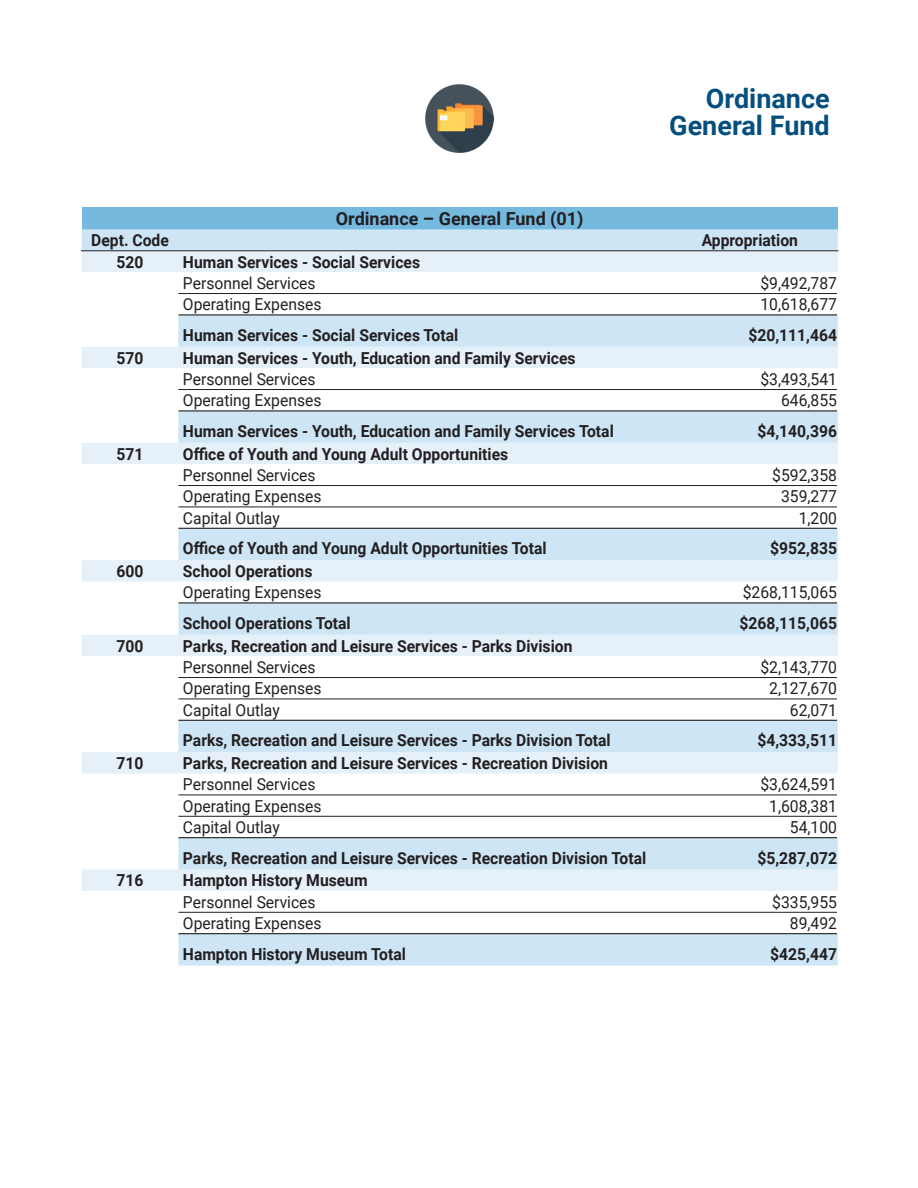
<style>
.page{position:relative;width:918px;height:1188px;background:#fff}
.page>*{position:absolute;margin:0;border:0;box-sizing:border-box;transform-origin:0 0}
.Page_Heading{font:700 27px/27px "Roboto";color:#044f7e;text-align:right}
.t1{font:700 18px "Roboto";color:#231f20}
.Table_Text_11{font:700 16.5px "Roboto";color:#231f20;scale:.95 1}
.Table_Text_11-2{font:16.5px "Roboto";color:#231f20;scale:.95 1}
.Table_Numbers_11_Rig{font:16.5px "Roboto";color:#231f20;scale:.95 1}
.Table_Numbers_11_Rig-2{font:700 16.5px "Roboto";color:#231f20;scale:.95 1}
.Table_Numbers_11_Cen{font:700 16.5px "Roboto";color:#231f20;scale:.95 1}
</style>
<div class="page">
<img style="left:426px;top:84px;width:68px;height:68px">
<div style="left:82px;top:207px;width:756px;height:22px;background:#76b9df"></div>
<div style="left:82px;top:229px;width:756px;height:21px;background:#cde5f4"></div>
<svg style="left:82px;top:251px;width:756px;height:640px"></svg>
<svg style="left:178px;top:315px;width:660px;height:651px"></svg>
<hr style="left:81px;top:250px;width:97px;height:1px;background:#231f20">
<hr style="left:178px;top:250px;width:484px;height:1px;background:#231f20">
<hr style="left:662px;top:250px;width:176px;height:1px;background:#231f20">
<hr style="left:178px;top:293px;width:484px;height:1px;background:#231f20">
<hr style="left:662px;top:293px;width:175px;height:1px;background:#231f20">
<hr style="left:178px;top:389px;width:484px;height:1px;background:#231f20">
<hr style="left:662px;top:389px;width:175px;height:1px;background:#231f20">
<hr style="left:178px;top:485px;width:484px;height:1px;background:#231f20">
<hr style="left:662px;top:485px;width:175px;height:1px;background:#231f20">
<hr style="left:178px;top:507px;width:484px;height:1px;background:#231f20">
<hr style="left:662px;top:507px;width:175px;height:1px;background:#231f20">
<hr style="left:178px;top:677px;width:484px;height:1px;background:#231f20">
<hr style="left:662px;top:677px;width:175px;height:1px;background:#231f20">
<hr style="left:178px;top:699px;width:484px;height:1px;background:#231f20">
<hr style="left:662px;top:699px;width:175px;height:1px;background:#231f20">
<hr style="left:178px;top:795px;width:484px;height:1px;background:#231f20">
<hr style="left:662px;top:795px;width:175px;height:1px;background:#231f20">
<hr style="left:178px;top:816px;width:484px;height:1px;background:#231f20">
<hr style="left:662px;top:816px;width:175px;height:1px;background:#231f20">
<hr style="left:178px;top:912px;width:484px;height:1px;background:#231f20">
<hr style="left:662px;top:912px;width:175px;height:1px;background:#231f20">
<hr style="left:178px;top:314px;width:484px;height:1px;background:#231f20">
<hr style="left:662px;top:314px;width:175px;height:1px;background:#231f20">
<hr style="left:178px;top:410px;width:484px;height:1px;background:#231f20">
<hr style="left:662px;top:410px;width:175px;height:1px;background:#231f20">
<hr style="left:178px;top:528px;width:484px;height:1px;background:#231f20">
<hr style="left:662px;top:528px;width:175px;height:1px;background:#231f20">
<hr style="left:178px;top:602px;width:484px;height:1px;background:#231f20">
<hr style="left:662px;top:602px;width:175px;height:1px;background:#231f20">
<hr style="left:178px;top:720px;width:484px;height:1px;background:#231f20">
<hr style="left:662px;top:720px;width:175px;height:1px;background:#231f20">
<hr style="left:178px;top:837px;width:484px;height:1px;background:#231f20">
<hr style="left:662px;top:837px;width:175px;height:1px;background:#231f20">
<hr style="left:178px;top:933px;width:484px;height:1px;background:#231f20">
<hr style="left:662px;top:933px;width:175px;height:1px;background:#231f20">
<p class="t1" style="left:336px;top:206px;width:249px">Ordinance – General Fund (01)</p>
<p class="Page_Heading" style="left:669px;top:84px;width:162px">Ordinance<br>General Fund</p>
<p class="Table_Numbers_11_Cen" style="left:91px;top:229px;width:83px">Dept. Code</p>
<p class="Table_Numbers_11_Cen" style="left:702px;top:229px;width:103px">Appropriation</p>
<p class="Table_Numbers_11_Cen" style="left:117px;top:250px;width:30px">520</p>
<p class="Table_Text_11" style="left:183px;top:250px;width:251px">Human Services - Social Services</p>
<p class="Table_Text_11-2" style="left:183px;top:272px;width:141px">Personnel Services</p>
<p class="Table_Numbers_11_Rig" style="left:760px;top:272px;width:82px">$9,492,787</p>
<p class="Table_Text_11-2" style="left:183px;top:293px;width:147px">Operating Expenses</p>
<p class="Table_Numbers_11_Rig" style="left:760px;top:293px;width:82px">10,618,677</p>
<p class="Table_Text_11" style="left:183px;top:323px;width:291px">Human Services - Social Services Total</p>
<p class="Table_Numbers_11_Rig-2" style="left:748px;top:323px;width:95px">$20,111,464</p>
<p class="Table_Numbers_11_Cen" style="left:117px;top:346px;width:30px">570</p>
<p class="Table_Text_11" style="left:183px;top:346px;width:415px">Human Services - Youth, Education and Family Services</p>
<p class="Table_Text_11-2" style="left:183px;top:368px;width:141px">Personnel Services</p>
<p class="Table_Numbers_11_Rig" style="left:760px;top:368px;width:82px">$3,493,541</p>
<p class="Table_Text_11-2" style="left:183px;top:389px;width:147px">Operating Expenses</p>
<p class="Table_Numbers_11_Rig" style="left:781px;top:389px;width:60px">646,855</p>
<p class="Table_Text_11" style="left:183px;top:419px;width:455px">Human Services - Youth, Education and Family Services Total</p>
<p class="Table_Numbers_11_Rig-2" style="left:757px;top:419px;width:85px">$4,140,396</p>
<p class="Table_Numbers_11_Cen" style="left:117px;top:442px;width:30px">571</p>
<p class="Table_Text_11" style="left:183px;top:442px;width:344px">Office of Youth and Young Adult Opportunities</p>
<p class="Table_Text_11-2" style="left:183px;top:464px;width:141px">Personnel Services</p>
<p class="Table_Numbers_11_Rig" style="left:772px;top:464px;width:70px">$592,358</p>
<p class="Table_Text_11-2" style="left:183px;top:485px;width:147px">Operating Expenses</p>
<p class="Table_Numbers_11_Rig" style="left:781px;top:485px;width:60px">359,277</p>
<p class="Table_Text_11-2" style="left:183px;top:506px;width:103px">Capital Outlay</p>
<p class="Table_Numbers_11_Rig" style="left:799px;top:506px;width:42px">1,200</p>
<p class="Table_Text_11" style="left:183px;top:537px;width:384px">Office of Youth and Young Adult Opportunities Total</p>
<p class="Table_Numbers_11_Rig-2" style="left:770px;top:537px;width:72px">$952,835</p>
<p class="Table_Numbers_11_Cen" style="left:117px;top:560px;width:30px">600</p>
<p class="Table_Text_11" style="left:183px;top:560px;width:138px">School Operations</p>
<p class="Table_Text_11-2" style="left:183px;top:581px;width:147px">Operating Expenses</p>
<p class="Table_Numbers_11_Rig" style="left:743px;top:581px;width:101px">$268,115,065</p>
<p class="Table_Text_11" style="left:183px;top:611px;width:178px">School Operations Total</p>
<p class="Table_Numbers_11_Rig-2" style="left:739px;top:611px;width:104px">$268,115,065</p>
<p class="Table_Numbers_11_Cen" style="left:117px;top:634px;width:30px">700</p>
<p class="Table_Text_11" style="left:183px;top:634px;width:412px">Parks, Recreation and Leisure Services - Parks Division</p>
<p class="Table_Text_11-2" style="left:183px;top:656px;width:141px">Personnel Services</p>
<p class="Table_Numbers_11_Rig" style="left:760px;top:656px;width:82px">$2,143,770</p>
<p class="Table_Text_11-2" style="left:183px;top:677px;width:147px">Operating Expenses</p>
<p class="Table_Numbers_11_Rig" style="left:769px;top:677px;width:73px">2,127,670</p>
<p class="Table_Text_11-2" style="left:183px;top:698px;width:103px">Capital Outlay</p>
<p class="Table_Numbers_11_Rig" style="left:790px;top:698px;width:51px">62,071</p>
<p class="Table_Text_11" style="left:183px;top:729px;width:452px">Parks, Recreation and Leisure Services - Parks Division Total</p>
<p class="Table_Numbers_11_Rig-2" style="left:757px;top:729px;width:85px">$4,333,511</p>
<p class="Table_Numbers_11_Cen" style="left:117px;top:752px;width:30px">710</p>
<p class="Table_Text_11" style="left:183px;top:752px;width:449px">Parks, Recreation and Leisure Services - Recreation Division</p>
<p class="Table_Text_11-2" style="left:183px;top:773px;width:141px">Personnel Services</p>
<p class="Table_Numbers_11_Rig" style="left:760px;top:773px;width:82px">$3,624,591</p>
<p class="Table_Text_11-2" style="left:183px;top:794px;width:147px">Operating Expenses</p>
<p class="Table_Numbers_11_Rig" style="left:769px;top:794px;width:73px">1,608,381</p>
<p class="Table_Text_11-2" style="left:183px;top:816px;width:103px">Capital Outlay</p>
<p class="Table_Numbers_11_Rig" style="left:790px;top:816px;width:51px">54,100</p>
<p class="Table_Text_11" style="left:183px;top:846px;width:489px">Parks, Recreation and Leisure Services - Recreation Division Total</p>
<p class="Table_Numbers_11_Rig-2" style="left:757px;top:846px;width:85px">$5,287,072</p>
<p class="Table_Numbers_11_Cen" style="left:117px;top:869px;width:30px">716</p>
<p class="Table_Text_11" style="left:183px;top:869px;width:196px">Hampton History Museum</p>
<p class="Table_Text_11-2" style="left:183px;top:890px;width:141px">Personnel Services</p>
<p class="Table_Numbers_11_Rig" style="left:772px;top:890px;width:70px">$335,955</p>
<p class="Table_Text_11-2" style="left:183px;top:912px;width:147px">Operating Expenses</p>
<p class="Table_Numbers_11_Rig" style="left:790px;top:912px;width:51px">89,492</p>
<p class="Table_Text_11" style="left:183px;top:942px;width:236px">Hampton History Museum Total</p>
<p class="Table_Numbers_11_Rig-2" style="left:770px;top:942px;width:72px">$425,447</p>
</div>
